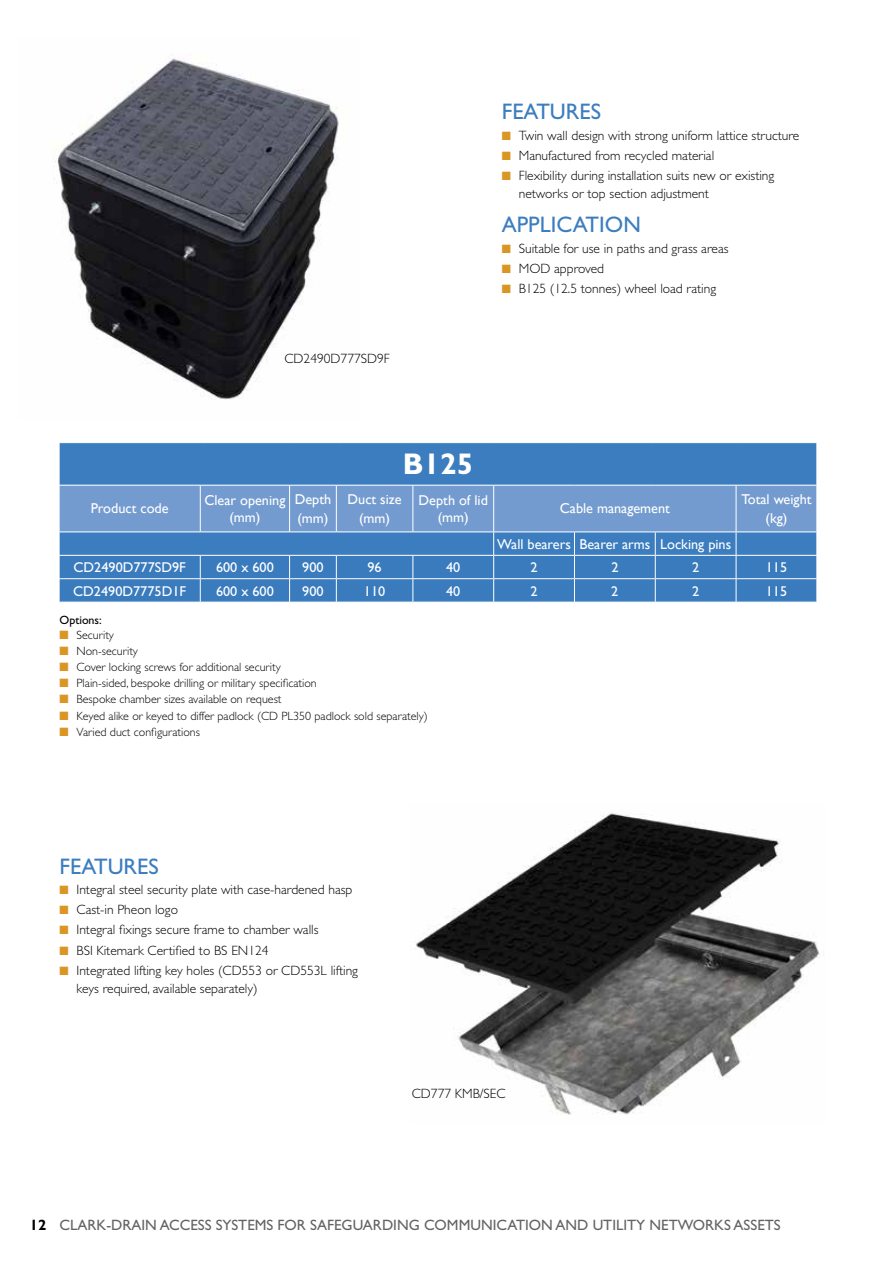
<style>
.page{position:relative;width:893px;height:1263px;background:#fff}
.page>*{position:absolute;margin:0;border:0;box-sizing:border-box;transform-origin:0 0}
.t1{font:700 30px "Gill Sans";color:#fff}
.t2{font:22.5px "Gill Sans";color:#3b7dbf}
.t3{font:15px "Gill Sans";color:#636363}
.t4{font:14.25px/18.6px "Gill Sans";color:#fff;text-align:center}
.t5{font:14.25px "Gill Sans";color:#fff}
.t6{font:300 13.5px/18px "Gill Sans";color:#000}
.t7{font:300 12px "Gill Sans";color:#000}
.t8{font:12px "Gill Sans";color:#000}
.s1{color:#d99625}
.s2{font-weight:700;color:#000}
</style>
<div class="page">
<img style="left:53px;top:54px;width:286px;height:346px">
<div style="left:60px;top:443px;width:756px;height:42px;background:#3b7dbf"></div>
<svg style="left:59px;top:485px;width:758px;height:117px;background:#598dc7"></svg>
<img style="left:416px;top:813px;width:404px;height:302px">
<p class="t6" style="left:284px;top:349px;width:107px">CD2490D777SD9F</p>
<h2 class="t2" style="left:502px;top:99px;width:101px">FEATURES</h2>
<p class="t6" style="left:502px;top:126px;width:299px"><span class="s1">■</span> Twin wall design with strong uniform lattice structure</p>
<p class="t6" style="left:502px;top:146px;width:214px"><span class="s1">■</span> Manufactured from recycled material</p>
<p class="t6" style="left:519px;top:166px;width:257px;text-indent:-17px"><span class="s1">■</span> Flexibility during installation suits new or existing networks or top section adjustment</p>
<h2 class="t2" style="left:502px;top:212px;width:141px">APPLICATION</h2>
<p class="t6" style="left:502px;top:239px;width:228px"><span class="s1">■</span> Suitable for use in paths and grass areas</p>
<p class="t6" style="left:502px;top:259px;width:104px"><span class="s1">■</span> MOD approved</p>
<p class="t6" style="left:502px;top:279px;width:216px"><span class="s1">■</span> B125 (12.5 tonnes) wheel load rating</p>
<h1 class="t1" style="left:403px;top:446px;width:72px">B125</h1>
<p class="t4" style="left:91px;top:500px;width:79px">Product code</p>
<p class="t4" style="left:204px;top:492px;width:82px;line-height:16.5px">Clear opening (mm)</p>
<p class="t4" style="left:295px;top:490px;width:38px;text-align:left">Depth (mm)</p>
<p class="t4" style="left:348px;top:490px;width:56px">Duct size (mm)</p>
<p class="t4" style="left:419px;top:492px;width:71px;line-height:16.5px">Depth of lid (mm)</p>
<p class="t4" style="left:560px;top:500px;width:112px">Cable management</p>
<p class="t4" style="left:741px;top:490px;width:72px">Total weight (kg)</p>
<p class="t4" style="left:497px;top:535px;width:235px">Wall bearers Bearer arms Locking pins</p>
<p class="t5" style="left:74px;top:559px;width:114px">CD2490D777SD9F</p>
<p class="t5" style="left:216px;top:559px;width:59px">600 x 600</p>
<p class="t5" style="left:302px;top:559px;width:23px">900</p>
<p class="t5" style="left:367px;top:559px;width:16px">96</p>
<p class="t5" style="left:446px;top:559px;width:16px">40</p>
<p class="t5" style="left:530px;top:559px;width:9px">2</p>
<p class="t5" style="left:611px;top:559px;width:9px">2</p>
<p class="t5" style="left:692px;top:559px;width:9px">2</p>
<p class="t5" style="left:766px;top:559px;width:23px">115</p>
<p class="t5" style="left:73px;top:583px;width:114px">CD2490D7775D1F</p>
<p class="t5" style="left:216px;top:583px;width:59px">600 x 600</p>
<p class="t5" style="left:302px;top:583px;width:23px">900</p>
<p class="t5" style="left:364px;top:583px;width:23px">110</p>
<p class="t5" style="left:446px;top:583px;width:16px">40</p>
<p class="t5" style="left:530px;top:583px;width:9px">2</p>
<p class="t5" style="left:611px;top:583px;width:9px">2</p>
<p class="t5" style="left:692px;top:583px;width:9px">2</p>
<p class="t5" style="left:766px;top:583px;width:23px">115</p>
<p class="t8" style="left:60px;top:613px;width:44px">Options:</p>
<p class="t7" style="left:60px;top:628px;width:56px"><span class="s1">■</span> Security</p>
<p class="t7" style="left:60px;top:644px;width:80px"><span class="s1">■</span> Non-security</p>
<p class="t7" style="left:60px;top:660px;width:223px"><span class="s1">■</span> Cover locking screws for additional security</p>
<p class="t7" style="left:60px;top:677px;width:259px"><span class="s1">■</span> Plain-sided, bespoke drilling or military specification</p>
<p class="t7" style="left:60px;top:693px;width:224px"><span class="s1">■</span> Bespoke chamber sizes available on request</p>
<p class="t7" style="left:60px;top:709px;width:370px"><span class="s1">■</span> Keyed alike or keyed to differ padlock (CD PL350 padlock sold separately)</p>
<p class="t7" style="left:60px;top:725px;width:142px"><span class="s1">■</span> Varied duct configurations</p>
<h2 class="t2" style="left:60px;top:853px;width:101px">FEATURES</h2>
<p class="t6" style="left:60px;top:881px;width:294px"><span class="s1">■</span> Integral steel security plate with case-hardened hasp</p>
<p class="t6" style="left:60px;top:901px;width:120px"><span class="s1">■</span> Cast-in Pheon logo</p>
<p class="t6" style="left:60px;top:921px;width:261px"><span class="s1">■</span> Integral fixings secure frame to chamber walls</p>
<p class="t6" style="left:60px;top:941px;width:211px"><span class="s1">■</span> BSI Kitemark Certified to BS EN124</p>
<p class="t6" style="left:77px;top:961px;width:283px;text-indent:-17px"><span class="s1">■</span> Integrated lifting key holes (CD553 or CD553L lifting keys required, available separately)</p>
<p class="t6" style="left:412px;top:1084px;width:95px">CD777 KMB/SEC</p>
<p class="t3" style="left:30px;top:1216px;width:752px"><span class="s2">12</span> CLARK-DRAIN ACCESS SYSTEMS FOR SAFEGUARDING COMMUNICATION AND UTILITY NETWORKS ASSETS</p>
</div>
